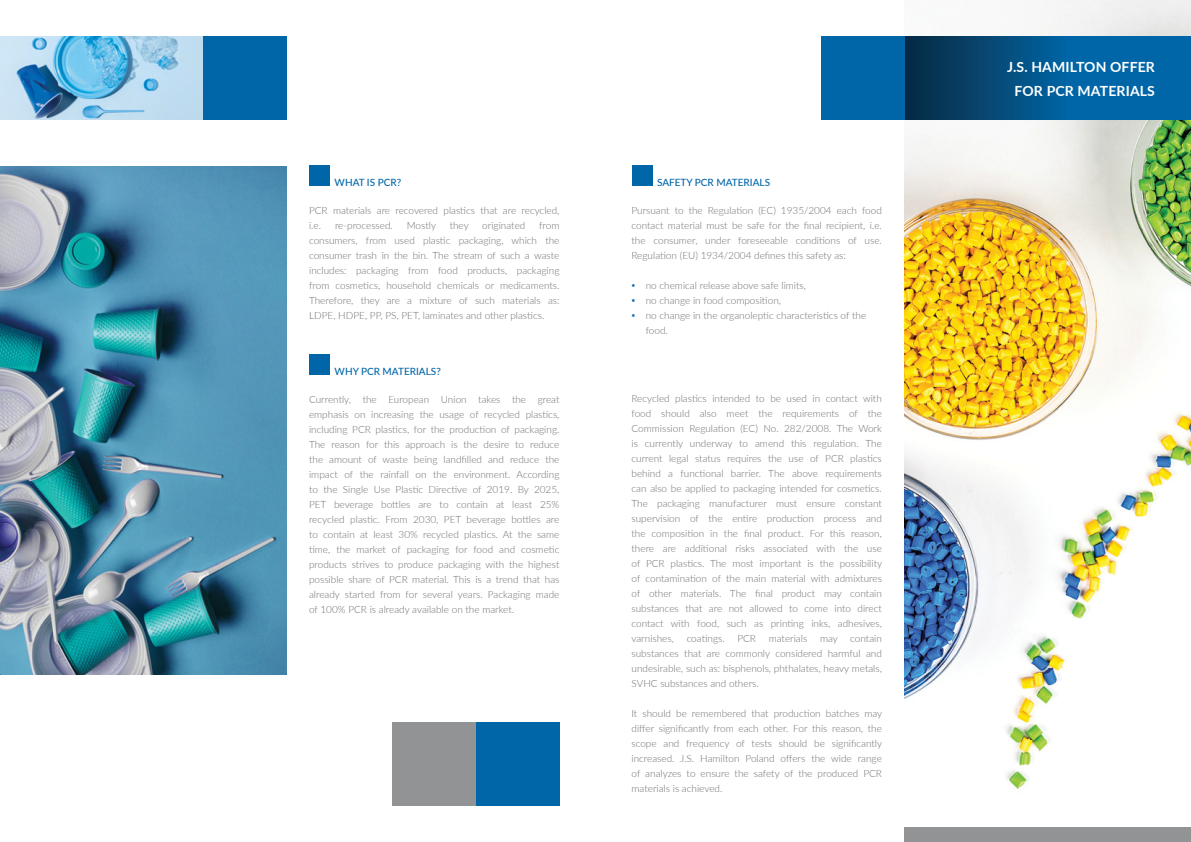
<style>
.page{position:relative;width:1191px;height:842px;background:#fff}
.page>*{position:absolute;margin:0;border:0;box-sizing:border-box;transform-origin:0 0}
.t1{font:700 14px/24px "Lato";letter-spacing:.01em;color:#fff;text-align:center}
.t2{font:300 10px/15px "Lato";color:#6d6e71;text-align:justify}
.t3{font:500 10px "Lato";color:#0066a8}
.s1{color:#0066a8}
</style>
<div class="page">
<div style="left:309px;top:165px;width:21px;height:21px;background:#0066a8"></div>
<div style="left:309px;top:354px;width:21px;height:21px;background:#0066a8"></div>
<img style="left:0;top:36px;width:203px;height:83px">
<div style="left:203px;top:36px;width:83px;height:83px;background:#0066a8"></div>
<div style="left:393px;top:723px;width:83px;height:83px;background:#929394"></div>
<div style="left:476px;top:723px;width:83px;height:83px;background:#0066a8"></div>
<img style="left:0;top:166px;width:286px;height:509px">
<img style="left:904px;top:0;width:287px;height:828px">
<div style="left:631px;top:165px;width:21px;height:21px;background:#0066a8"></div>
<div style="left:904px;top:828px;width:287px;height:14px;background:#929394"></div>
<svg style="left:904px;top:36px;width:287px;height:83px;background:#025489"></svg>
<div style="left:821px;top:36px;width:83px;height:83px;background:#0066a8"></div>
<p class="t3" style="left:334px;top:175px;width:68px">WHAT IS PCR?</p>
<p class="t2" style="left:309px;top:202px;width:252px">PCR materials are recovered plastics that are recycled, i.e.</p>
<p class="t2" style="left:335px;top:217px;width:59px">re-processed.</p>
<p class="t2" style="left:407px;top:217px;width:31px">Mostly</p>
<p class="t2" style="left:450px;top:217px;width:21px">they</p>
<p class="t2" style="left:482px;top:217px;width:45px">originated</p>
<p class="t2" style="left:309px;top:217px;width:252px;text-indent:230px">from consumers, from used plastic packaging, which the consumer trash in the bin. The stream of such a waste includes: packaging from food products, packaging from cosmetics, household chemicals or medicaments.<br>Therefore, they are a mixture of such materials as:<br>LDPE, HDPE, PP, PS, PET, laminates and other plastics.</p>
<p class="t3" style="left:334px;top:364px;width:108px">WHY PCR MATERIALS?</p>
<p class="t2" style="left:309px;top:391px;width:252px">Currently, the European Union takes the great emphasis on increasing the usage of recycled plastics, including PCR plastics, for the production of packaging.<br>The reason for this approach is the desire to reduce the amount of waste being landfilled and reduce the impact of the rainfall on the environment. According to the Single Use Plastic Directive of 2019. By 2025, PET beverage bottles are to contain at least 25% recycled plastic. From 2030, PET beverage bottles are to contain at least 30% recycled plastics. At the same time, the market of packaging for food and cosmetic products strives to produce packaging with the highest possible share of PCR material. This is a trend that has already started from for several years. Packaging made of 100% PCR is already available on the market.</p>
<p class="t3" style="left:657px;top:175px;width:115px">SAFETY PCR MATERIALS</p>
<p class="t2" style="left:631px;top:202px;width:252px">Pursuant to the Regulation (EC) 1935/2004 each food contact material must be safe for the final recipient, i.e. the consumer, under foreseeable conditions of use.<br>Regulation (EU) 1934/2004 defines this safety as:</p>
<p class="t2" style="left:631px;top:277px;width:176px"><span class="s1">▪</span> no chemical release above safe limits,</p>
<p class="t2" style="left:631px;top:292px;width:151px"><span class="s1">▪</span> no change in food composition,</p>
<p class="t2" style="left:646px;top:307px;width:222px;text-indent:-14px"><span class="s1">▪</span> no change in the organoleptic characteristics of the food.</p>
<p class="t2" style="left:631px;top:391px;width:252px">Recycled plastics intended to be used in contact with food should also meet the requirements of the Commission Regulation (EC) No. 282/2008. The Work is currently underway to amend this regulation. The current legal status requires the use of PCR plastics behind a functional barrier. The above requirements can also be applied to packaging intended for cosmetics.<br>The packaging manufacturer must ensure constant supervision of the entire production process and the composition in the final product. For this reason, there are additional risks associated with the use of PCR plastics. The most important is the possibility of contamination of the main material with admixtures of other materials. The final product may contain substances that are not allowed to come into direct contact with food, such as printing inks, adhesives, varnishes,</p>
<p class="t2" style="left:686px;top:631px;width:39px">coatings.</p>
<p class="t2" style="left:737px;top:631px;width:20px">PCR</p>
<p class="t2" style="left:768px;top:631px;width:40px">materials</p>
<p class="t2" style="left:631px;top:631px;width:252px;text-indent:188px">may contain substances that are commonly considered harmful and undesirable, such as: bisphenols, phthalates, heavy metals, SVHC substances and others.</p>
<p class="t2" style="left:631px;top:706px;width:252px">It should be remembered that production batches may differ significantly from each other. For this reason, the scope and frequency of tests should be significantly increased. J.S. Hamilton Poland offers the wide range of analyzes to ensure the safety of the produced PCR materials is achieved.</p>
<h1 class="t1" style="left:1007px;top:54px;width:149px">J.S. HAMILTON OFFER<br>FOR PCR MATERIALS</h1>
</div>
